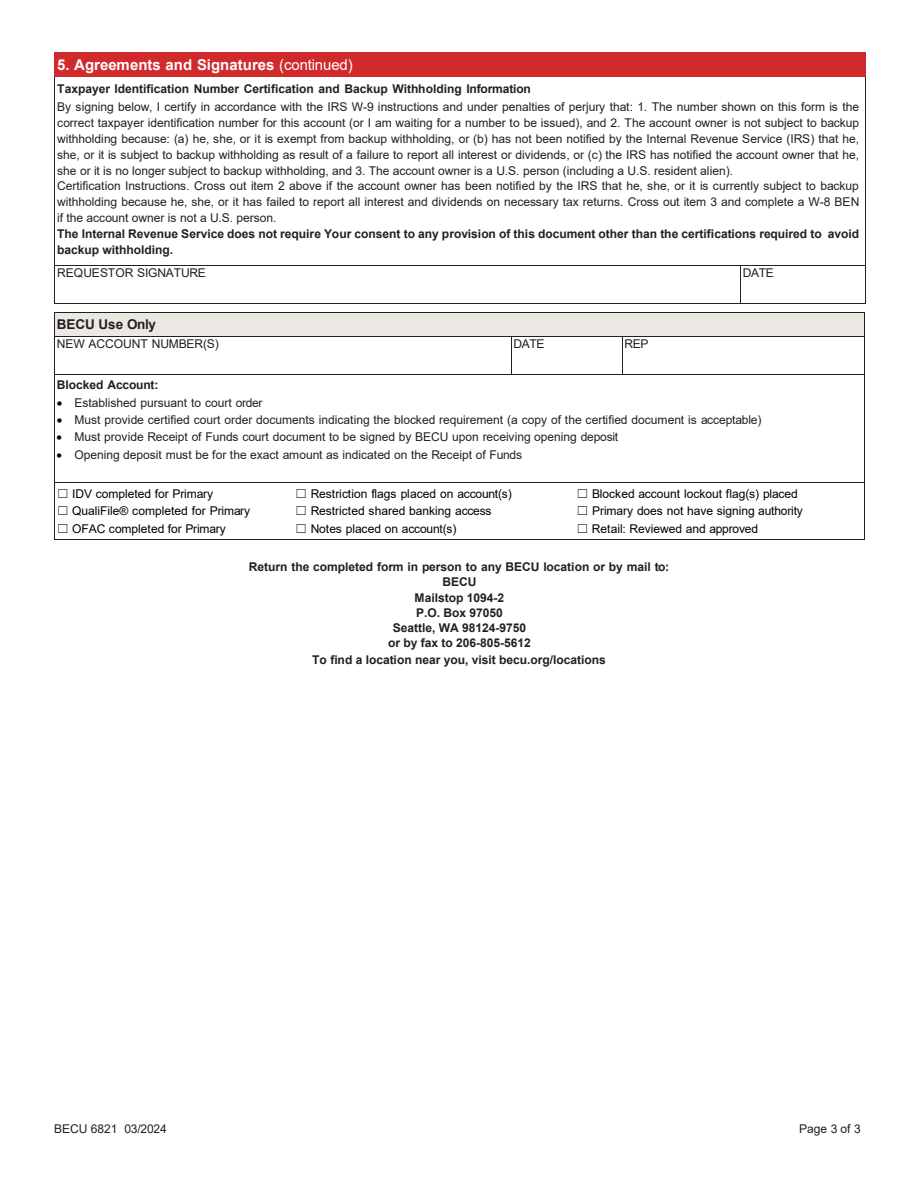
<style>
.page{position:relative;width:918px;height:1188px;background:#fff}
.page>*{position:absolute;margin:0;border:0;box-sizing:border-box;transform-origin:0 0}
.t1{font:700 15px "Arial";color:#fff}
.t2{font:700 13.5px "Arial";color:#231f20}
.t3{font:12px/15.9px "Arial";letter-spacing:-.005em;color:#231f20;text-align:justify}
.t4{font:700 12px/15.9px "Arial";letter-spacing:-.005em;color:#231f20}
.t5{font:12px "Arial";letter-spacing:-.005em;color:#000}
.s1{font-weight:400}
.s2{color:#000}
.s3{font-family:"MS Gothic"}
</style>
<div class="page">
<div style="left:55px;top:53px;width:810px;height:24px;background:#d12a2d"></div>
<hr style="left:55px;top:77px;width:810px;height:1px;background:#d12a2e">
<svg style="left:865px;top:53px;width:1px;height:24px"></svg>
<hr style="left:55px;top:77px;width:1px;height:189px;background:#231f20">
<hr style="left:865px;top:77px;width:1px;height:189px;background:#231f20">
<hr style="left:55px;top:266px;width:686px;height:1px;background:#231f20">
<hr style="left:741px;top:266px;width:124px;height:1px;background:#231f20">
<hr style="left:55px;top:266px;width:1px;height:37px;background:#231f20">
<hr style="left:55px;top:303px;width:686px;height:1px;background:#231f20">
<hr style="left:741px;top:266px;width:1px;height:37px;background:#231f20">
<hr style="left:741px;top:303px;width:124px;height:1px;background:#231f20">
<hr style="left:865px;top:266px;width:1px;height:37px;background:#231f20">
<div style="left:55px;top:312px;width:809px;height:24px;background:#ebe8e3"></div>
<hr style="left:55px;top:312px;width:809px;height:1px;background:#231f20">
<svg style="left:54px;top:312px;width:1px;height:25px"></svg>
<hr style="left:55px;top:336px;width:456px;height:1px;background:#231f20">
<hr style="left:511px;top:336px;width:111px;height:1px;background:#231f20">
<hr style="left:623px;top:336px;width:241px;height:1px;background:#231f20">
<svg style="left:864px;top:312px;width:1px;height:25px"></svg>
<hr style="left:54px;top:337px;width:1px;height:37px;background:#231f20">
<hr style="left:511px;top:337px;width:1px;height:37px;background:#231f20">
<hr style="left:622px;top:337px;width:1px;height:37px;background:#231f20">
<hr style="left:864px;top:337px;width:1px;height:37px;background:#231f20">
<hr style="left:55px;top:374px;width:456px;height:1px;background:#231f20">
<hr style="left:511px;top:374px;width:111px;height:1px;background:#231f20">
<hr style="left:623px;top:374px;width:241px;height:1px;background:#231f20">
<hr style="left:54px;top:374px;width:1px;height:108px;background:#231f20">
<hr style="left:864px;top:374px;width:1px;height:108px;background:#231f20">
<hr style="left:55px;top:482px;width:238px;height:1px;background:#231f20">
<hr style="left:293px;top:482px;width:281px;height:1px;background:#231f20">
<hr style="left:575px;top:482px;width:289px;height:1px;background:#231f20">
<hr style="left:54px;top:482px;width:1px;height:57px;background:#231f20">
<hr style="left:55px;top:539px;width:238px;height:1px;background:#231f20">
<hr style="left:292px;top:539px;width:282px;height:1px;background:#231f20">
<hr style="left:574px;top:539px;width:290px;height:1px;background:#231f20">
<hr style="left:864px;top:482px;width:1px;height:57px;background:#231f20">
<p class="t1" style="left:57px;top:54px;width:297px">5. Agreements and Signatures <span class="s1">(continued)</span></p>
<p class="t4" style="left:57px;top:80px;width:475px">Taxpayer Identification Number Certification and Backup Withholding Information</p>
<p class="t3" style="left:57px;top:99px;width:804px">By signing below, I certify in accordance with the IRS W-9 instructions and under penalties of perjury that: 1. The number shown on this form is the correct taxpayer identification number for this account (or I am waiting for a number to be issued), and 2. The account owner is not subject to backup withholding because: (a) he, she, or it is exempt from backup withholding, or (b) has not been notified by the Internal Revenue Service (IRS) that he, she, or it is subject to backup withholding as result of a failure to report all interest or dividends, or (c) the IRS has notified the account owner that he, she or it is no longer subject to backup withholding, and 3. The account owner is a U.S. person (including a U.S. resident alien).</p>
<p class="t3" style="left:57px;top:178px;width:804px">Certification Instructions. Cross out item 2 above if the account owner has been notified by the IRS that he, she, or it is currently subject to backup withholding because he, she, or it has failed to report all interest and dividends on necessary tax returns. Cross out item 3 and complete a W-8 BEN if the account owner is not a U.S. person.</p>
<p class="t4" style="left:57px;top:226px;width:804px">The Internal Revenue Service does not require Your consent to any provision of this document other than the certifications required to avoid backup withholding.</p>
<p class="t3" style="left:57px;top:265px;width:150px">REQUESTOR SIGNATURE</p>
<p class="t3" style="left:743px;top:265px;width:33px">DATE</p>
<p class="t2" style="left:57px;top:315px;width:101px">BECU Use Only</p>
<p class="t3" style="left:57px;top:336px;width:164px">NEW ACCOUNT NUMBER(S)</p>
<p class="t3" style="left:514px;top:336px;width:33px">DATE</p>
<p class="t3" style="left:625px;top:336px;width:26px">REP</p>
<p class="t4" style="left:57px;top:377px;width:103px">Blocked Account:</p>
<p class="t3" style="left:57px;top:394px;width:207px"><span class="s2">•</span> Established pursuant to court order</p>
<p class="t3" style="left:57px;top:412px;width:706px"><span class="s2">•</span> Must provide certified court order documents indicating the blocked requirement (a copy of the certified document is acceptable)</p>
<p class="t3" style="left:57px;top:429px;width:563px"><span class="s2">•</span> Must provide Receipt of Funds court document to be signed by BECU upon receiving opening deposit</p>
<p class="t3" style="left:57px;top:446px;width:467px"><span class="s2">•</span> Opening deposit must be for the exact amount as indicated on the Receipt of Funds</p>
<p class="t5" style="left:57px;top:485px;width:158px"><span class="s3">☐</span> IDV completed for Primary</p>
<p class="t5" style="left:57px;top:503px;width:195px"><span class="s3">☐</span> QualiFile® completed for Primary</p>
<p class="t5" style="left:57px;top:521px;width:171px"><span class="s3">☐</span> OFAC completed for Primary</p>
<p class="t5" style="left:295px;top:485px;width:218px"><span class="s3">☐</span> Restriction flags placed on account(s)</p>
<p class="t5" style="left:295px;top:503px;width:198px"><span class="s3">☐</span> Restricted shared banking access</p>
<p class="t5" style="left:295px;top:521px;width:163px"><span class="s3">☐</span> Notes placed on account(s)</p>
<p class="t5" style="left:577px;top:485px;width:223px"><span class="s3">☐</span> Blocked account lockout flag(s) placed</p>
<p class="t5" style="left:577px;top:503px;width:228px"><span class="s3">☐</span> Primary does not have signing authority</p>
<p class="t5" style="left:576px;top:521px;width:183px"><span class="s3">☐</span> Retail: Reviewed and approved</p>
<p class="t4" style="left:249px;top:559px;width:422px">Return the completed form in person to any BECU location or by mail to:</p>
<p class="t4" style="left:442px;top:574px;width:36px">BECU</p>
<p class="t4" style="left:415px;top:590px;width:91px">Mailstop 1094-2</p>
<p class="t4" style="left:416px;top:605px;width:88px">P.O. Box 97050</p>
<p class="t4" style="left:393px;top:620px;width:135px">Seattle, WA 98124-9750</p>
<p class="t4" style="left:388px;top:635px;width:144px">or by fax to 206-805-5612</p>
<p class="t4" style="left:312px;top:652px;width:295px">To find a location near you, visit becu.org/locations</p>
<p class="t3" style="left:54px;top:1120px;width:114px">BECU 6821 03/2024</p>
<p class="t3" style="left:799px;top:1120px;width:63px">Page 3 of 3</p>
</div>
